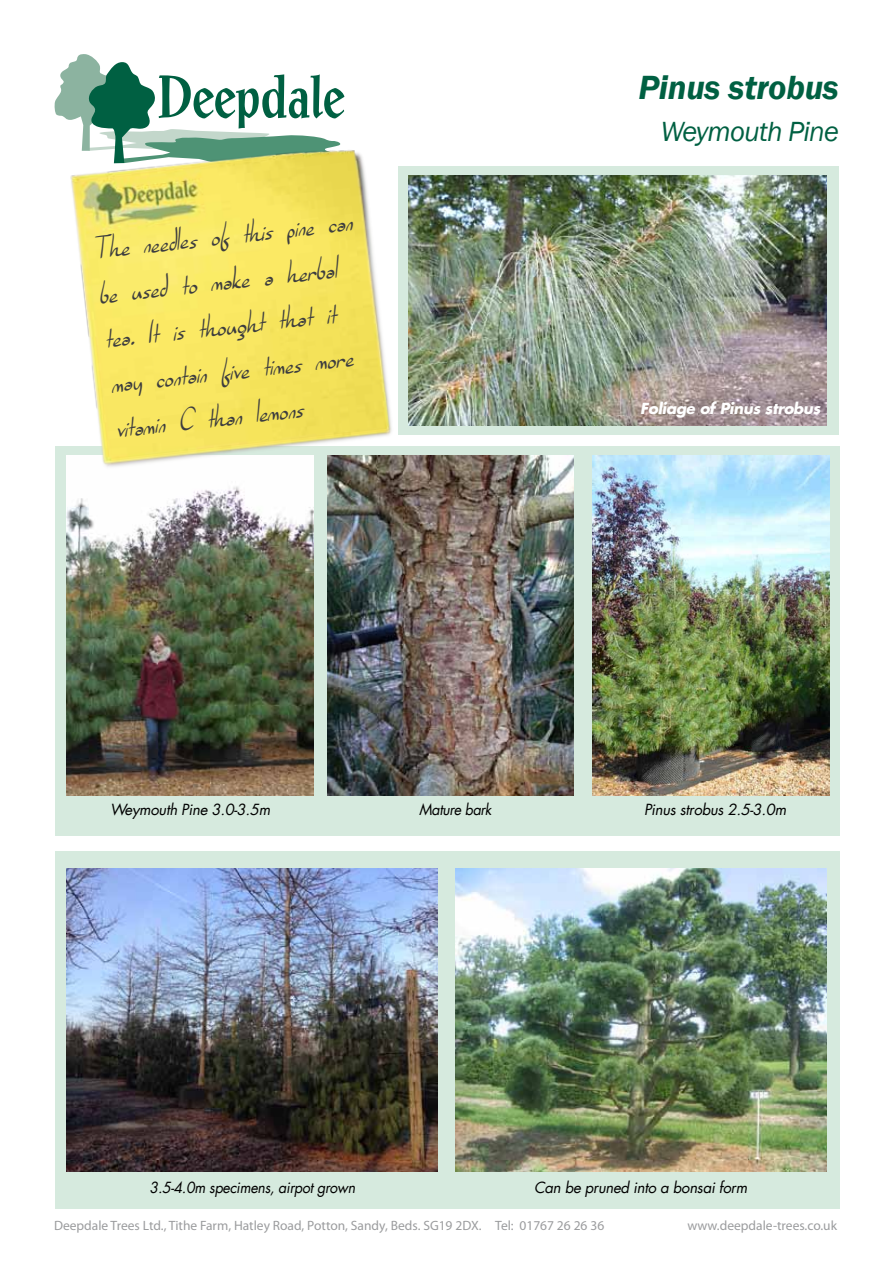
<style>
.page{position:relative;width:893px;height:1263px;background:#fff}
.page>*{position:absolute;margin:0;border:0;box-sizing:border-box;transform-origin:0 0}
.t1{font:39px/45px "SF Burlington Script";color:#3d3d3f}
.t2{font:italic 600 34.5px "Franklin Gothic";letter-spacing:-.01em;color:#006042}
.t3{font:italic 28.5px "Franklin Gothic";letter-spacing:-.025em;color:#006042}
.t4{font:italic 15px "Futura LT";letter-spacing:-.02em;color:#000}
.t5{font:italic 15px "Futura LT";letter-spacing:-.02em;color:#000;scale:.95 1}
.t6{font:italic 700 15px "Futura LT";letter-spacing:-.02em;color:#fff}
.t7{font:13.5px "Myriad Pro";color:#9b9c9e}
</style>
<div class="page">
<svg style="left:54px;top:54px;width:290px;height:83px"></svg>
<div style="left:55px;top:446px;width:785px;height:390px;background:#d6eade"></div>
<div style="left:55px;top:851px;width:785px;height:358px;background:#d6eade"></div>
<img style="left:67px;top:476px;width:246px;height:319px">
<img style="left:67px;top:868px;width:371px;height:304px">
<img style="left:327px;top:456px;width:247px;height:339px">
<img style="left:455px;top:868px;width:372px;height:304px">
<img style="left:592px;top:456px;width:238px;height:339px">
<div style="left:398px;top:166px;width:441px;height:268px;background:#d6eade"></div>
<img style="left:66px;top:137px;width:339px;height:339px">
<img style="left:409px;top:175px;width:417px;height:250px">
<h1 class="t1" style="left:91px;top:224px;width:261px;rotate:-6deg">The needles of this pine can be used to make a herbal tea. It is thought that it may contain five times more vitamin C than lemons</h1>
<h2 class="t2" style="left:639px;top:65px;width:202px">Pinus strobus</h2>
<h3 class="t3" style="left:661px;top:114px;width:180px">Weymouth Pine</h3>
<p class="t6" style="left:640px;top:399px;width:182px">Foliage of Pinus strobus</p>
<p class="t4" style="left:110px;top:799px;width:162px">Weymouth Pine 3.0-3.5m</p>
<p class="t4" style="left:644px;top:799px;width:144px">Pinus strobus 2.5-3.0m</p>
<p class="t5" style="left:419px;top:799px;width:78px">Mature bark</p>
<p class="t5" style="left:150px;top:1178px;width:218px">3.5-4.0m specimens, airpot grown</p>
<p class="t4" style="left:534px;top:1178px;width:215px">Can be pruned into a bonsai form</p>
<p class="t7" style="left:54px;top:1217px;width:552px">Deepdale Trees Ltd., Tithe Farm, Hatley Road, Potton, Sandy, Beds. SG19 2DX. Tel: 01767 26 26 36</p>
<p class="t7" style="left:687px;top:1217px;width:151px">www.deepdale-trees.co.uk</p>
</div>
